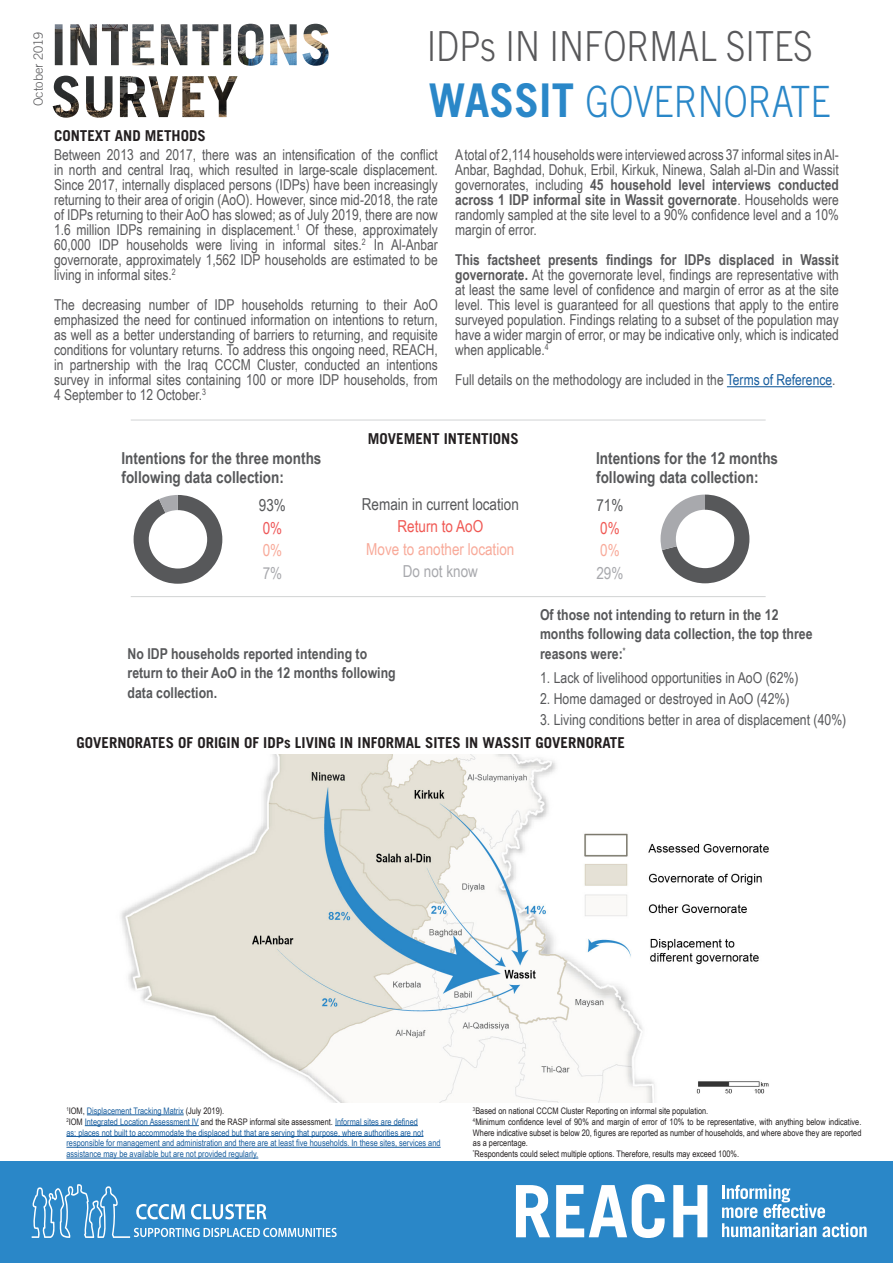
<style>
.page{position:relative;width:893px;height:1263px;background:#fff}
.page>*{position:absolute;margin:0;border:0;box-sizing:border-box;transform-origin:0 0}
.Pie_Chart{font:124.5px "Chartwell Pies";color:#57585a}
.Top_Heading_CCCM_Blu{font:300 43.2px "Trade Gothic LT Std";color:#2a87c8;scale:.83 1}
.IDP_Heading{font:300 41.4px "Trade Gothic LT Std";color:#58585a;scale:.83 1}
.chart_heading{font:700 16.5px/19.5px "Arial Narrow";color:#57585a}
.options{font:16.5px "Arial Narrow";color:#57585a}
.options-2{font:16.5px "Arial Narrow";color:#f8aa9a}
.options-3{font:16.5px "Arial Narrow";color:#a8a9ad}
.options-4{font:16.5px "Arial Narrow";color:#f05954}
.t1{font:16.5px "Arial Narrow";color:#ee5859}
.Body_Text{font:15px/15px "Arial Narrow";color:#58585a;text-align:justify}
.chart_heading-2{font:700 15px/19.5px "Arial Narrow";color:#57585a}
.options-5{font:15px "Arial Narrow";color:#57585a}
.Heading{font:700 15px "Trade Gothic LT Std";color:#231f20}
.paragraph_heading{font:700 15px "Trade Gothic LT Std";color:#231f20}
.Body_Text-2{font:300 12.75px "Trade Gothic LT Std";color:#58585a}
.Footnotes{font:9px "Arial Narrow";color:#175d9e}
.Footnotes-2{font:9px/10.8px "Arial Narrow";color:#231f20;text-align:justify}
.s1{font-weight:700;font-size:46.5px}
.s2{font-weight:700}
.s3{color:#175d9e}
.s4{color:#a8a9ad}
.s5{color:#fff}
.s6{color:#231f20}
</style>
<div class="page">
<div style="left:0;top:1161px;width:893px;height:102px;background:#2a87c8"></div>
<svg style="left:32px;top:1184px;width:305px;height:53px"></svg>
<svg style="left:722px;top:1184px;width:145px;height:53px"></svg>
<svg style="left:516px;top:1185px;width:34px;height:52px"></svg>
<svg style="left:556px;top:1184px;width:109px;height:54px"></svg>
<svg style="left:673px;top:1185px;width:34px;height:52px"></svg>
<hr style="left:727px;top:386px;width:105px;height:1px;background:#175d9e">
<hr style="left:131px;top:420px;width:635px;height:1px;background:#d1d3d4">
<img style="left:121px;top:754px;width:648px;height:349px">
<hr style="left:87px;top:1114px;width:97px;height:1px;background:#175d9e">
<hr style="left:85px;top:1125px;width:114px;height:1px;background:#175d9e">
<hr style="left:335px;top:1125px;width:83px;height:1px;background:#175d9e">
<hr style="left:66px;top:1136px;width:357px;height:1px;background:#175d9e">
<hr style="left:66px;top:1147px;width:375px;height:1px;background:#175d9e">
<hr style="left:66px;top:1158px;width:192px;height:1px;background:#175d9e">
<hr style="left:131px;top:596px;width:635px;height:1px;background:#d1d3d4">
<img style="left:53px;top:24px;width:276px;height:94px">
<p class="Body_Text-2" style="left:31px;top:106px;width:76px;rotate:-90deg">October 2019</p>
<p class="IDP_Heading" style="left:427px;top:22px;width:467px">IDPs IN INFORMAL SITES</p>
<p class="Heading" style="left:54px;top:126px;width:153px">CONTEXT AND METHODS</p>
<p class="Top_Heading_CCCM_Blu" style="left:428px;top:76px;width:486px"><span class="s1">WASSIT</span> GOVERNORATE</p>
<p class="Body_Text" style="left:54px;top:147px;width:385px">Between 2013 and 2017, there was an intensification of the conflict in north and central Iraq, which resulted in large-scale displacement.<br>Since 2017, internally displaced persons (IDPs) have been increasingly returning to their area of origin (AoO). However, since mid-2018, the rate of IDPs returning to their AoO has slowed; as of July 2019, there are now 1.6 million IDPs remaining in displacement.<sup>1</sup> Of these, approximately 60,000 IDP households were living in informal sites.<sup>2</sup> In Al-Anbar governorate, approximately 1,562 IDP households are estimated to be living in informal sites.<sup>2</sup></p>
<p class="Body_Text" style="left:54px;top:297px;width:385px">The decreasing number of IDP households returning to their AoO emphasized the need for continued information on intentions to return, as well as a better understanding of barriers to returning, and requisite conditions for voluntary returns. To address this ongoing need, REACH, in partnership with the Iraq CCCM Cluster, conducted an intentions survey in informal sites containing 100 or more IDP households, from 4 September to 12 October.<sup>3</sup></p>
<p class="Body_Text" style="left:455px;top:147px;width:385px">A total of 2,114 households were interviewed across 37 informal sites in Al-Anbar, Baghdad, Dohuk, Erbil, Kirkuk, Ninewa, Salah al-Din and Wassit governorates, including <span class="s2">45 household level interviews conducted across 1 IDP informal site in Wassit governorate</span>. Households were randomly sampled at the site level to a 90% confidence level and a 10% margin of error.</p>
<p class="Body_Text" style="left:455px;top:252px;width:385px"><span class="s2">This factsheet presents findings for IDPs displaced in Wassit governorate.</span> At the governorate level, findings are representative with at least the same level of confidence and margin of error as at the site level. This level is guaranteed for all questions that apply to the entire surveyed population. Findings relating to a subset of the population may have a wider margin of error, or may be indicative only, which is indicated when applicable.<sup>4</sup></p>
<p class="Body_Text" style="left:455px;top:372px;width:382px">Full details on the methodology are included in the <span class="s3">Terms of Reference</span>.</p>
<p class="chart_heading" style="left:122px;top:447px;width:201px">Intentions for the three months following data collection:</p>
<p class="Pie_Chart" style="left:127px;top:463px;width:182px">93<span class="s4">7</span><span class="s5">H</span></p>
<p class="options" style="left:259px;top:493px;width:29px">93%</p>
<p class="t1" style="left:263px;top:516px;width:21px">0%</p>
<p class="options-2" style="left:263px;top:538px;width:21px">0%</p>
<p class="options-3" style="left:263px;top:561px;width:21px">7%</p>
<p class="paragraph_heading" style="left:368px;top:430px;width:152px">MOVEMENT INTENTIONS</p>
<p class="options" style="left:362px;top:492px;width:159px">Remain in current location</p>
<p class="options-4" style="left:397px;top:514px;width:87px">Return to AoO</p>
<p class="options-2" style="left:366px;top:537px;width:150px">Move to another location</p>
<p class="options-3" style="left:403px;top:559px;width:77px">Do not know</p>
<p class="chart_heading-2" style="left:128px;top:643px;width:270px">No IDP households reported intending to return to their AoO in the 12 months following data collection.</p>
<p class="chart_heading" style="left:596px;top:447px;width:183px">Intentions for the 12 months following data collection:</p>
<p class="options" style="left:596px;top:493px;width:29px">71%</p>
<p class="options-4" style="left:600px;top:516px;width:21px">0%</p>
<p class="options-2" style="left:600px;top:538px;width:21px">0%</p>
<p class="options-3" style="left:596px;top:561px;width:29px">29%</p>
<p class="Pie_Chart" style="left:654px;top:463px;width:198px">71<span class="s4">29</span><span class="s5">H</span></p>
<p class="chart_heading-2" style="left:540px;top:604px;width:274px">Of those not intending to return in the 12 months following data collection, the top three reasons were:<sup>*</sup></p>
<p class="options-5" style="left:540px;top:667px;width:260px">1. Lack of livelihood opportunities in AoO (62%)</p>
<p class="options-5" style="left:540px;top:688px;width:251px">2. Home damaged or destroyed in AoO (42%)</p>
<p class="options-5" style="left:540px;top:709px;width:308px">3. Living conditions better in area of displacement (40%)</p>
<p class="Heading" style="left:76px;top:734px;width:550px">GOVERNORATES OF ORIGIN OF IDPs LIVING IN INFORMAL SITES IN WASSIT GOVERNORATE</p>
<p class="Footnotes" style="left:66px;top:1104px;width:159px"><sup>1</sup><span class="s6">IOM,</span> Displacement Tracking Matrix <span class="s6">(July 2019).</span></p>
<p class="Footnotes" style="left:66px;top:1115px;width:353px"><sup>2</sup><span class="s6">IOM</span> Integrated Location Assessment IV <span class="s6">and the RASP informal site assessment.</span> Informal sites are defined</p>
<p class="Footnotes" style="left:66px;top:1126px;width:358px">as: places not built to accommodate the displaced but that are serving that purpose, where authorities are not</p>
<p class="Footnotes" style="left:66px;top:1136px;width:376px">responsible for management and administration and there are at least five households. In these sites, services and</p>
<p class="Footnotes" style="left:66px;top:1147px;width:193px">assistance may be available but are not provided regularly.</p>
<p class="Footnotes-2" style="left:473px;top:1105px;width:237px"><sup>3</sup>Based on national CCCM Cluster Reporting on informal site population.</p>
<p class="Footnotes-2" style="left:473px;top:1116px;width:390px"><sup>4</sup>Minimum confidence level of 90% and margin of error of 10% to be representative, with anything below indicative.<br>Where indicative subset is below 20, figures are reported as number of households, and where above they are reported as a percentage.</p>
<p class="Footnotes-2" style="left:473px;top:1148px;width:268px"><sup>*</sup>Respondents could select multiple options. Therefore, results may exceed 100%.</p>
</div>
